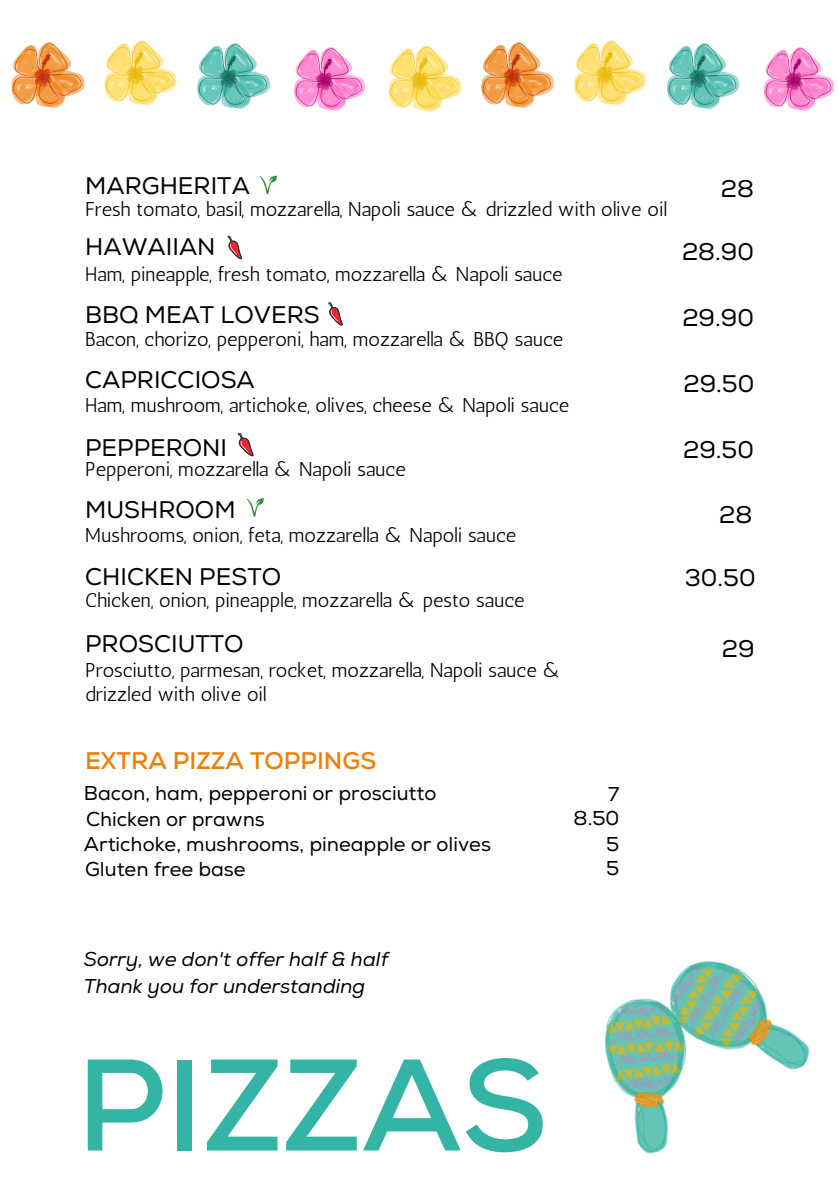
<style>
.page{position:relative;width:839px;height:1191px;background:#fff}
.page>*{position:absolute;margin:0;border:0;box-sizing:border-box;transform-origin:0 0}
.t1{font:700 130px "Nexa";color:#34b4a4}
.t2{font:24px "Nexa";color:#000}
.t3{font:700 24px "Nexa";color:#ef7e08}
.t4{font:20px "Antic";color:#000}
.t5{font:20px "Nexa";color:#000}
.t6{font:italic 20px "Nexa";color:#000}
</style>
<div class="page">
<img style="left:197px;top:43px;width:73px;height:66px">
<img style="left:104px;top:40px;width:73px;height:66px">
<img style="left:11px;top:42px;width:74px;height:66px">
<img style="left:294px;top:47px;width:71px;height:64px">
<img style="left:667px;top:43px;width:72px;height:66px">
<img style="left:574px;top:40px;width:72px;height:66px">
<img style="left:481px;top:42px;width:73px;height:66px">
<img style="left:388px;top:45px;width:74px;height:67px">
<img style="left:763px;top:47px;width:71px;height:64px">
<img style="left:604px;top:961px;width:206px;height:193px">
<svg style="left:259px;top:176px;width:18px;height:18px"></svg>
<svg style="left:328px;top:302px;width:14px;height:24px"></svg>
<svg style="left:246px;top:498px;width:18px;height:19px"></svg>
<svg style="left:238px;top:433px;width:16px;height:24px"></svg>
<svg style="left:227px;top:236px;width:15px;height:24px"></svg>
<p class="t2" style="left:85px;top:171px;width:166px">MARGHERITA</p>
<p class="t4" style="left:85px;top:198px;width:583px">Fresh tomato, basil, mozzarella, Napoli sauce &amp; drizzled with olive oil</p>
<p class="t2" style="left:85px;top:233px;width:132px">HAWAIIAN</p>
<p class="t4" style="left:85px;top:262px;width:479px">Ham, pineapple, fresh tomato, mozzarella &amp; Napoli sauce</p>
<p class="t2" style="left:85px;top:300px;width:236px">BBQ MEAT LOVERS</p>
<p class="t4" style="left:85px;top:327px;width:479px">Bacon, chorizo, pepperoni, ham, mozzarella &amp; BBQ sauce</p>
<p class="t2" style="left:85px;top:366px;width:171px">CAPRICCIOSA</p>
<p class="t4" style="left:85px;top:393px;width:485px">Ham, mushroom, artichoke, olives, cheese &amp; Napoli sauce</p>
<p class="t2" style="left:85px;top:433px;width:143px">PEPPERONI</p>
<h3 class="t4" style="left:85px;top:458px;width:322px">Pepperoni, mozzarella &amp; Napoli sauce</h3>
<p class="t2" style="left:85px;top:496px;width:152px">MUSHROOM</p>
<p class="t4" style="left:85px;top:524px;width:432px">Mushrooms, onion, feta, mozzarella &amp; Napoli sauce</p>
<p class="t2" style="left:85px;top:562px;width:197px">CHICKEN PESTO</p>
<h4 class="t4" style="left:85px;top:589px;width:441px">Chicken, onion, pineapple, mozzarella &amp; pesto sauce</h4>
<h3 class="t2" style="left:85px;top:630px;width:160px">PROSCIUTTO</h3>
<p class="t4" style="left:85px;top:658px;width:478px">Prosciutto, parmesan, rocket, mozzarella, Napoli sauce &amp;</p>
<h4 class="t4" style="left:85px;top:682px;width:183px">drizzled with olive oil</h4>
<p class="t2" style="left:720px;top:175px;width:35px">28</p>
<h3 class="t2" style="left:682px;top:237px;width:73px">28.90</h3>
<p class="t2" style="left:682px;top:304px;width:73px">29.90</p>
<p class="t2" style="left:683px;top:370px;width:72px">29.50</p>
<p class="t2" style="left:683px;top:436px;width:72px">29.50</p>
<p class="t2" style="left:719px;top:501px;width:35px">28</p>
<p class="t2" style="left:684px;top:564px;width:72px">30.50</p>
<h3 class="t2" style="left:722px;top:634px;width:34px">29</h3>
<h3 class="t3" style="left:85px;top:747px;width:293px">EXTRA PIZZA TOPPINGS</h3>
<p class="t5" style="left:84px;top:781px;width:354px">Bacon, ham, pepperoni or prosciutto</p>
<p class="t5" style="left:86px;top:807px;width:180px">Chicken or prawns</p>
<h4 class="t5" style="left:85px;top:857px;width:162px">Gluten free base</h4>
<h3 class="t5" style="left:606px;top:856px;width:15px">5</h3>
<p class="t5" style="left:608px;top:782px;width:13px">7</p>
<h4 class="t5" style="left:573px;top:807px;width:47px">8.50</h4>
<p class="t5" style="left:84px;top:833px;width:408px">Artichoke, mushrooms, pineapple or olives</p>
<h3 class="t5" style="left:606px;top:832px;width:15px">5</h3>
<p class="t6" style="left:84px;top:947px;width:306px">Sorry, we don't offer half &amp; half</p>
<p class="t6" style="left:84px;top:974px;width:283px">Thank you for understanding</p>
<p class="t1" style="left:76px;top:1029px;width:473px">PIZZAS</p>
</div>
